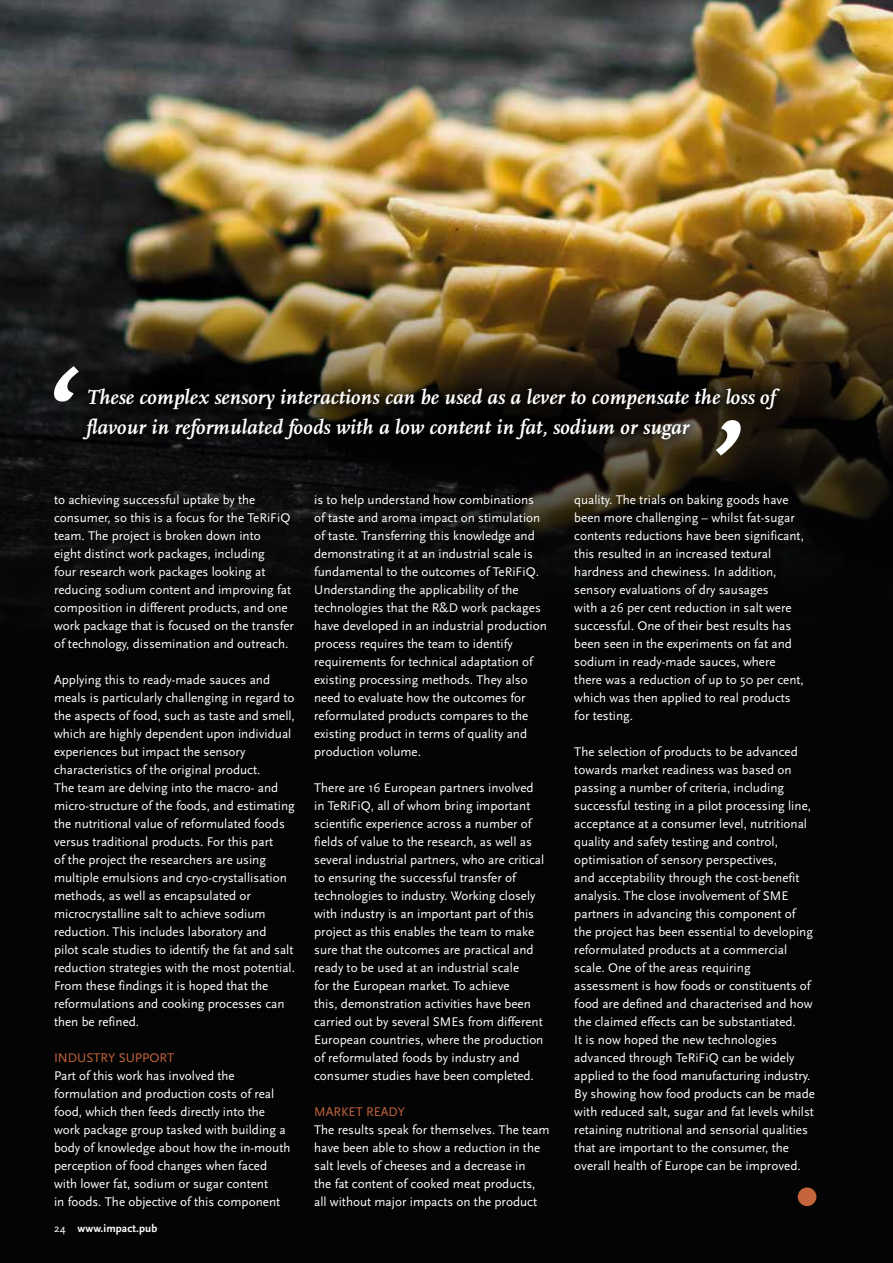
<style>
.page{position:relative;width:893px;height:1263px;background:#fff}
.page>*{position:absolute;margin:0;border:0;box-sizing:border-box;transform-origin:0 0}
.t1{font:italic 700 21px/30px "Scala";letter-spacing:.01em;color:#fff}
.t2{font:13.2px/18px "Scala Sans";color:#fff}
.t3{font:13.2px "Scala Sans";color:#c4653c}
.t4{font:700 11.25px "Scala Sans";letter-spacing:.01em;color:#fff}
.s1{font-weight:400}
</style>
<div class="page">
<img style="left:0;top:0;width:893px;height:1263px">
<div style="left:64px;top:370px;width:735px;height:89px;background:#000;opacity:.75"></div>
<div style="left:798px;top:1187px;width:18px;height:19px;background:#c4653c;border-radius:50%"></div>
<svg style="left:53px;top:366px;width:26px;height:35px"></svg>
<svg style="left:716px;top:420px;width:25px;height:35px"></svg>
<h1 class="t1" style="left:87px;top:382px;width:690px">These complex sensory interactions can be used as a lever to compensate the loss of flavour in reformulated foods with a low content in fat, sodium or sugar</h1>
<p class="t2" style="left:54px;top:491px;width:241px">to achieving successful uptake by the consumer, so this is a focus for the TeRiFiQ team. The project is broken down into<br>eight distinct work packages, including<br>four research work packages looking at reducing sodium content and improving fat composition in different products, and one work package that is focused on the transfer of technology, dissemination and outreach.</p>
<p class="t2" style="left:54px;top:671px;width:243px">Applying this to ready-made sauces and meals is particularly challenging in regard to the aspects of food, such as taste and smell, which are highly dependent upon individual experiences but impact the sensory characteristics of the original product.<br>The team are delving into the macro- and micro-structure of the foods, and estimating the nutritional value of reformulated foods versus traditional products. For this part<br>of the project the researchers are using multiple emulsions and cryo-crystallisation methods, as well as encapsulated or microcrystalline salt to achieve sodium reduction. This includes laboratory and<br>pilot scale studies to identify the fat and salt reduction strategies with the most potential.<br>From these findings it is hoped that the reformulations and cooking processes can then be refined.</p>
<p class="t3" style="left:54px;top:1050px;width:122px">INDUSTRY SUPPORT</p>
<p class="t2" style="left:54px;top:1067px;width:238px">Part of this work has involved the formulation and production costs of real food, which then feeds directly into the work package group tasked with building a body of knowledge about how the in-mouth perception of food changes when faced with lower fat, sodium or sugar content<br>in foods. The objective of this component</p>
<p class="t4" style="left:54px;top:1222px;width:105px"><span class="s1">24</span> www.impact.pub</p>
<p class="t2" style="left:314px;top:491px;width:234px">is to help understand how combinations of taste and aroma impact on stimulation of taste. Transferring this knowledge and demonstrating it at an industrial scale is fundamental to the outcomes of TeRiFiQ.<br>Understanding the applicability of the technologies that the R&amp;D work packages have developed in an industrial production process requires the team to identify requirements for technical adaptation of existing processing methods. They also need to evaluate how the outcomes for reformulated products compares to the existing product in terms of quality and production volume.</p>
<p class="t2" style="left:314px;top:779px;width:232px">There are 16 European partners involved in TeRiFiQ, all of whom bring important scientific experience across a number of fields of value to the research, as well as several industrial partners, who are critical to ensuring the successful transfer of technologies to industry. Working closely with industry is an important part of this project as this enables the team to make sure that the outcomes are practical and ready to be used at an industrial scale<br>for the European market. To achieve<br>this, demonstration activities have been carried out by several SMEs from different European countries, where the production of reformulated foods by industry and consumer studies have been completed.</p>
<p class="t3" style="left:314px;top:1104px;width:93px">MARKET READY</p>
<p class="t2" style="left:314px;top:1121px;width:237px">The results speak for themselves. The team have been able to show a reduction in the salt levels of cheeses and a decrease in<br>the fat content of cooked meat products, all without major impacts on the product</p>
<p class="t2" style="left:574px;top:491px;width:231px">quality. The trials on baking goods have been more challenging – whilst fat-sugar contents reductions have been significant, this resulted in an increased textural hardness and chewiness. In addition, sensory evaluations of dry sausages<br>with a 26 per cent reduction in salt were successful. One of their best results has been seen in the experiments on fat and sodium in ready-made sauces, where there was a reduction of up to 50 per cent, which was then applied to real products for testing.</p>
<p class="t2" style="left:574px;top:743px;width:242px">The selection of products to be advanced towards market readiness was based on passing a number of criteria, including successful testing in a pilot processing line, acceptance at a consumer level, nutritional quality and safety testing and control, optimisation of sensory perspectives,<br>and acceptability through the cost-benefit analysis. The close involvement of SME partners in advancing this component of the project has been essential to developing reformulated products at a commercial scale. One of the areas requiring assessment is how foods or constituents of food are defined and characterised and how the claimed effects can be substantiated.<br>It is now hoped the new technologies advanced through TeRiFiQ can be widely applied to the food manufacturing industry.<br>By showing how food products can be made with reduced salt, sugar and fat levels whilst retaining nutritional and sensorial qualities that are important to the consumer, the overall health of Europe can be improved.</p>
</div>
